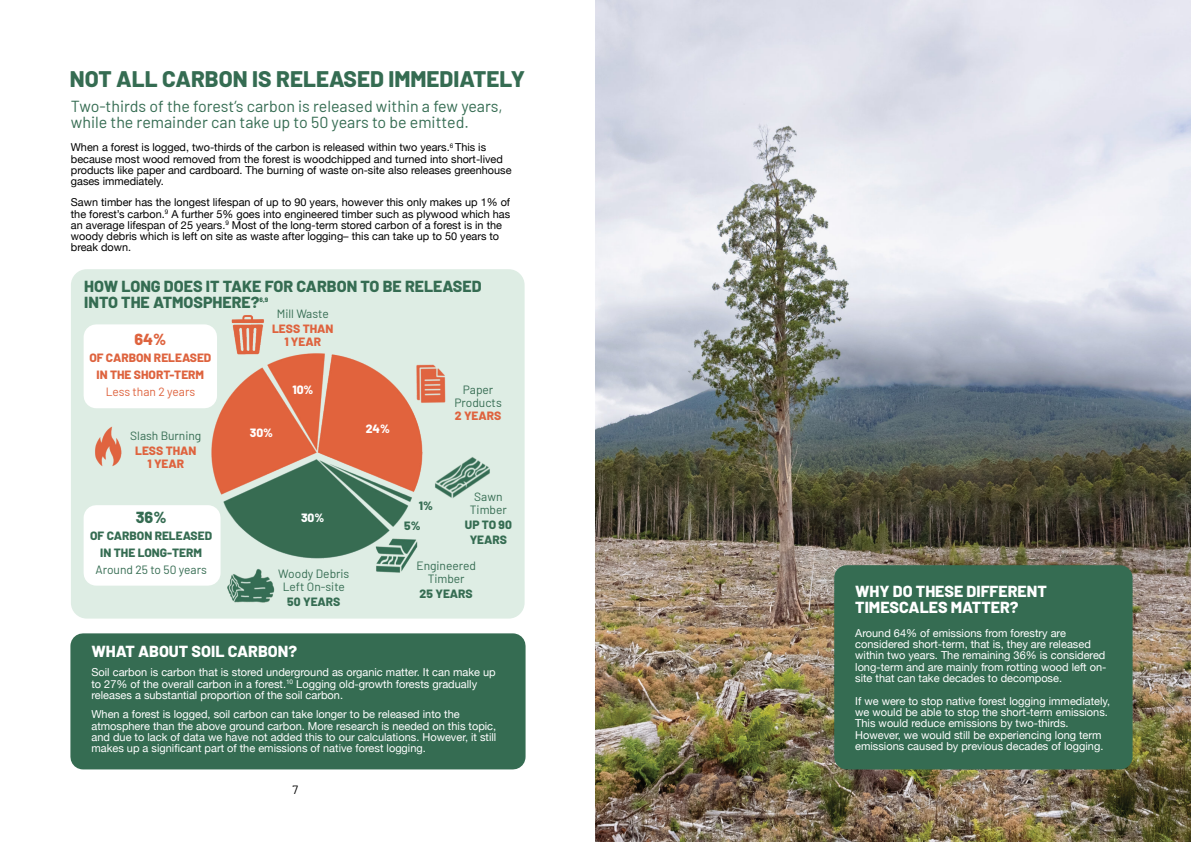
<style>
.page{position:relative;width:1191px;height:842px;background:#fff}
.page>*{position:absolute;margin:0;border:0;box-sizing:border-box;transform-origin:0 0}
.t1{font:800 22.5px "Barlow";color:#356c52}
.t2{font:16px/16px "Barlow";color:#356c52}
.t3{font:800 16px/16px "Barlow";color:#356c52}
.t4{font:800 16px/16px "Barlow";color:#fff}
.t5{font:800 16px "Barlow";color:#de633e}
.t6{font:12px/13px "Barlow";color:#356c52;text-align:center}
.t7{font:800 12px/13px "Barlow";color:#de633e;text-align:center}
.t8{font:800 12px/15px "Barlow";color:#356c52;text-align:center}
.t9{font:12px "Barlow";color:#de633e}
.t10{font:800 12px "Barlow";color:#fff}
.t11{font:12px "Barlow";color:#000}
.t12{font:11px/11.3px "Helvetica Neue";color:#fff}
.t13{font:10.9px/11.3px "Helvetica Neue";color:#000}
.t14{font:800 6.4px "Barlow";color:#356c52}
</style>
<div class="page">
<img style="left:595px;top:0;width:596px;height:842px">
<div style="left:71px;top:269px;width:453px;height:350px;background:#deede4;border-radius:16px"></div>
<div style="left:84px;top:324px;width:133px;height:84px;background:#fff"></div>
<div style="left:84px;top:505px;width:136px;height:81px;background:#fff"></div>
<img style="left:197px;top:348px;width:226px;height:219px">
<img style="left:435px;top:457px;width:55px;height:41px">
<div style="left:834px;top:565px;width:298px;height:204px;background:#356c52"></div>
<div style="left:70px;top:633px;width:455px;height:136px;background:#356c52"></div>
<img style="left:369px;top:530px;width:53px;height:43px">
<img style="left:227px;top:569px;width:48px;height:34px">
<img style="left:410px;top:359px;width:36px;height:49px">
<img style="left:228px;top:315px;width:38px;height:46px">
<img style="left:95px;top:426px;width:27px;height:40px">
<h1 class="t1" style="left:70px;top:64px;width:457px">NOT ALL CARBON IS RELEASED IMMEDIATELY</h1>
<h2 class="t2" style="left:71px;top:98px;width:433px">Two-thirds of the forest’s carbon is released within a few years, while the remainder can take up to 50 years to be emitted.</h2>
<p class="t13" style="left:71px;top:142px;width:442px">When a forest is logged, two-thirds of the carbon is released within two years.<sup>6</sup> This is because most wood removed from the forest is woodchipped and turned into short-lived products like paper and cardboard. The burning of waste on-site also releases greenhouse gases immediately.</p>
<p class="t13" style="left:71px;top:197px;width:441px">Sawn timber has the longest lifespan of up to 90 years, however this only makes up 1% of the forest’s carbon.<sup>9</sup> A further 5% goes into engineered timber such as plywood which has an average lifespan of 25 years.<sup>9</sup> Most of the long-term stored carbon of a forest is in the woody debris which is left on site as waste after logging– this can take up to 50 years to break down.</p>
<h2 class="t3" style="left:84px;top:278px;width:399px">HOW LONG DOES IT TAKE FOR CARBON TO BE RELEASED<br>INTO THE ATMOSPHERE?</h2>
<p class="t14" style="left:259px;top:295px;width:10px">6,9</p>
<p class="t6" style="left:277px;top:307px;width:53px">Mill Waste</p>
<p class="t7" style="left:272px;top:322px;width:63px">LESS THAN<br>1 YEAR</p>
<h2 class="t5" style="left:134px;top:328px;width:33px">64%</h2>
<p class="t7" style="left:89px;top:348px;width:123px;line-height:17px">OF CARBON RELEASED<br>IN THE SHORT-TERM</p>
<p class="t9" style="left:106px;top:383px;width:91px">Less than 2 years</p>
<p class="t10" style="left:292px;top:381px;width:22px">10%</p>
<p class="t6" style="left:454px;top:382px;width:49px">Paper<br>Products</p>
<p class="t7" style="left:455px;top:408px;width:48px">2 YEARS</p>
<p class="t6" style="left:130px;top:429px;width:73px">Slash Burning</p>
<p class="t7" style="left:135px;top:444px;width:63px">LESS THAN<br>1 YEAR</p>
<h2 class="t3" style="left:136px;top:509px;width:32px">36%</h2>
<p class="t8" style="left:90px;top:527px;width:123px;line-height:17px">OF CARBON RELEASED<br>IN THE LONG-TERM</p>
<p class="t6" style="left:95px;top:563px;width:113px">Around 25 to 50 years</p>
<p class="t10" style="left:250px;top:425px;width:25px">30%</p>
<p class="t10" style="left:366px;top:421px;width:26px">24%</p>
<p class="t10" style="left:301px;top:510px;width:25px">30%</p>
<p class="t6" style="left:278px;top:567px;width:73px">Woody Debris<br>Left On-site</p>
<p class="t8" style="left:287px;top:594px;width:55px">50 YEARS</p>
<p class="t8" style="left:419px;top:497px;width:16px">1%</p>
<p class="t8" style="left:404px;top:517px;width:18px">5%</p>
<p class="t6" style="left:470px;top:490px;width:38px">Sawn<br>Timber</p>
<p class="t8" style="left:465px;top:517px;width:49px">UP TO 90<br>YEARS</p>
<p class="t6" style="left:416px;top:558px;width:61px">Engineered<br>Timber</p>
<p class="t8" style="left:419px;top:585px;width:55px">25 YEARS</p>
<h2 class="t4" style="left:91px;top:643px;width:207px">WHAT ABOUT SOIL CARBON?</h2>
<p class="t12" style="left:91px;top:667px;width:406px">Soil carbon is carbon that is stored underground as organic matter. It can make up to 27% of the overall carbon in a forest.<sup>10</sup> Logging old-growth forests gradually releases a substantial proportion of the soil carbon.</p>
<p class="t12" style="left:91px;top:709px;width:406px">When a forest is logged, soil carbon can take longer to be released into the atmosphere than the above ground carbon. More research is needed on this topic, and due to lack of data we have not added this to our calculations. However, it still makes up a significant part of the emissions of native forest logging.</p>
<p class="t11" style="left:292px;top:782px;width:7px">7</p>
<h2 class="t4" style="left:855px;top:583px;width:193px">WHY DO THESE DIFFERENT<br>TIMESCALES MATTER?</h2>
<p class="t12" style="left:855px;top:627px;width:253px">Around 64% of emissions from forestry are considered short-term, that is, they are released within two years. The remaining 36% is considered long-term and are mainly from rotting wood left on&shy;site that can take decades to decompose.</p>
<p class="t12" style="left:855px;top:695px;width:257px">If we were to stop native forest logging immediately, we would be able to stop the short-term emissions.<br>This would reduce emissions by two-thirds.<br>However, we would still be experiencing long term emissions caused by previous decades of logging.</p>
</div>
